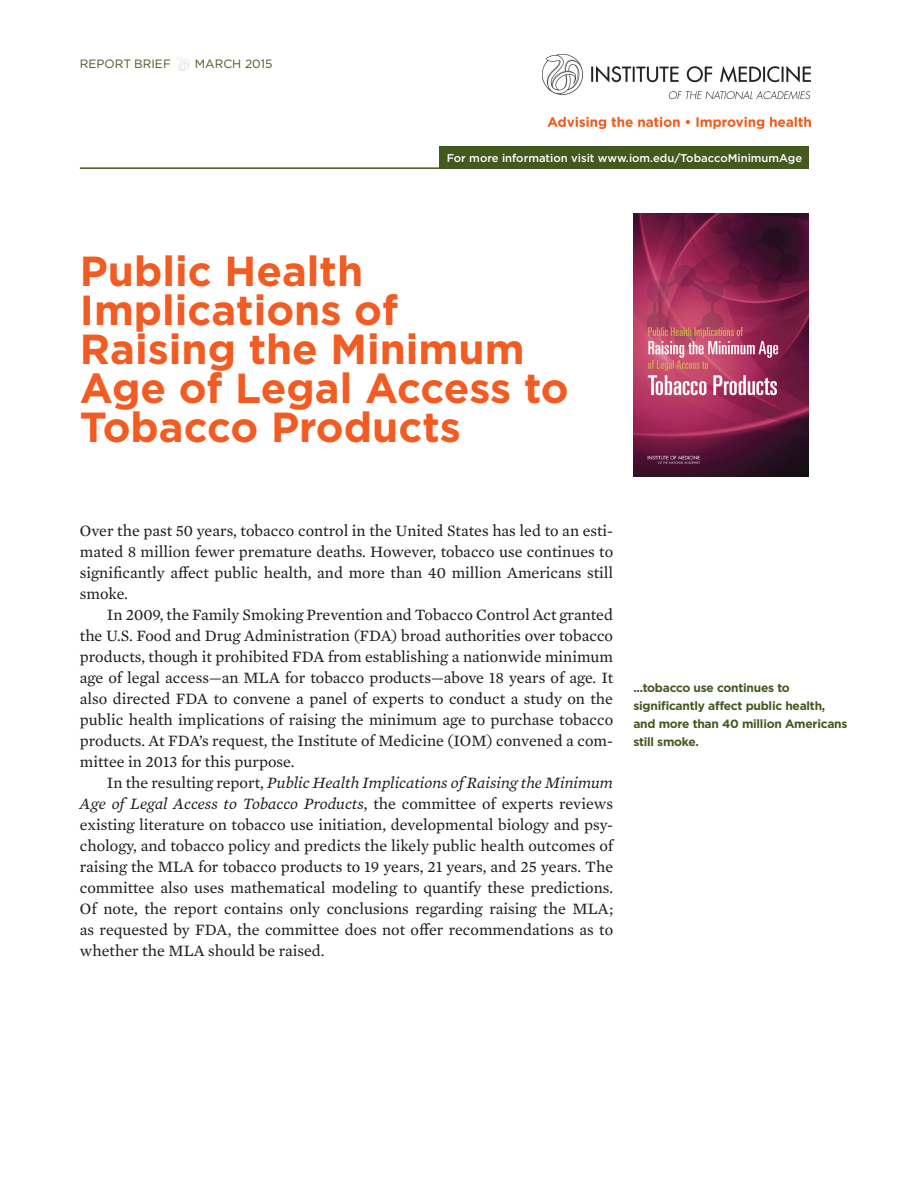
<style>
.page{position:relative;width:918px;height:1188px;background:#fff}
.page>*{position:absolute;margin:0;border:0;box-sizing:border-box;transform-origin:0 0}
.t1{font:700 42px/39px "Gotham";color:#f25b21}
.t2{font:16.2px/21px "Mercury Text G2";color:#231f20;text-align:justify}
.t3{font:700 12px/18px "Gotham";letter-spacing:-.02em;color:#44591f}
.t4{font:12px "Gotham";color:#44591f}
.t5{font:500 11.25px "Gotham";color:#fff}
.s1{font-style:italic}
</style>
<div class="page">
<img style="left:543px;top:54px;width:267px;height:75px">
<div style="left:439px;top:146px;width:370px;height:23px;background:#44591f"></div>
<svg style="left:177px;top:57px;width:13px;height:14px"></svg>
<img style="left:633px;top:213px;width:176px;height:263px">
<hr style="left:80px;top:168px;width:729px;height:1px;background:#44591f">
<p class="t4" style="left:80px;top:56px;width:92px">REPORT BRIEF</p>
<p class="t4" style="left:195px;top:56px;width:79px">MARCH 2015</p>
<p class="t5" style="left:447px;top:150px;width:357px">For more information visit www.iom.edu/TobaccoMinimumAge</p>
<h1 class="t1" style="left:80px;top:251px;width:490px">Public Health<br>Implications of<br>Raising the Minimum<br>Age of Legal Access to<br>Tobacco Products</h1>
<p class="t2" style="left:80px;top:520px;width:535px">Over the past 50 years, tobacco control in the United States has led to an esti&shy;mated 8 million fewer premature deaths. However, tobacco use continues to significantly affect public health, and more than 40 million Americans still smoke.</p>
<p class="t2" style="left:80px;top:604px;width:535px;text-indent:27px">In 2009, the Family Smoking Prevention and Tobacco Control Act granted the U.S. Food and Drug Administration (FDA) broad authorities over tobacco products, though it prohibited FDA from establishing a nationwide minimum age of legal access—an MLA for tobacco products—above 18 years of age. It also directed FDA to convene a panel of experts to conduct a study on the public health implications of raising the minimum age to purchase tobacco products. At FDA’s request, the Institute of Medicine (IOM) convened a com&shy;mittee in 2013 for this purpose.</p>
<p class="t2" style="left:80px;top:772px;width:535px;text-indent:27px">In the resulting report, <span class="s1">Public Health Implications of Raising the Minimum Age of Legal Access to Tobacco Products</span>, the committee of experts reviews existing literature on tobacco use initiation, developmental biology and psy&shy;chology, and tobacco policy and predicts the likely public health outcomes of raising the MLA for tobacco products to 19 years, 21 years, and 25 years. The committee also uses mathematical modeling to quantify these predictions.<br>Of note, the report contains only conclusions regarding raising the MLA; as requested by FDA, the committee does not offer recommendations as to whether the MLA should be raised.</p>
<p class="t3" style="left:633px;top:678px;width:216px">...tobacco use continues to significantly affect public health, and more than 40 million Americans still smoke.</p>
</div>
